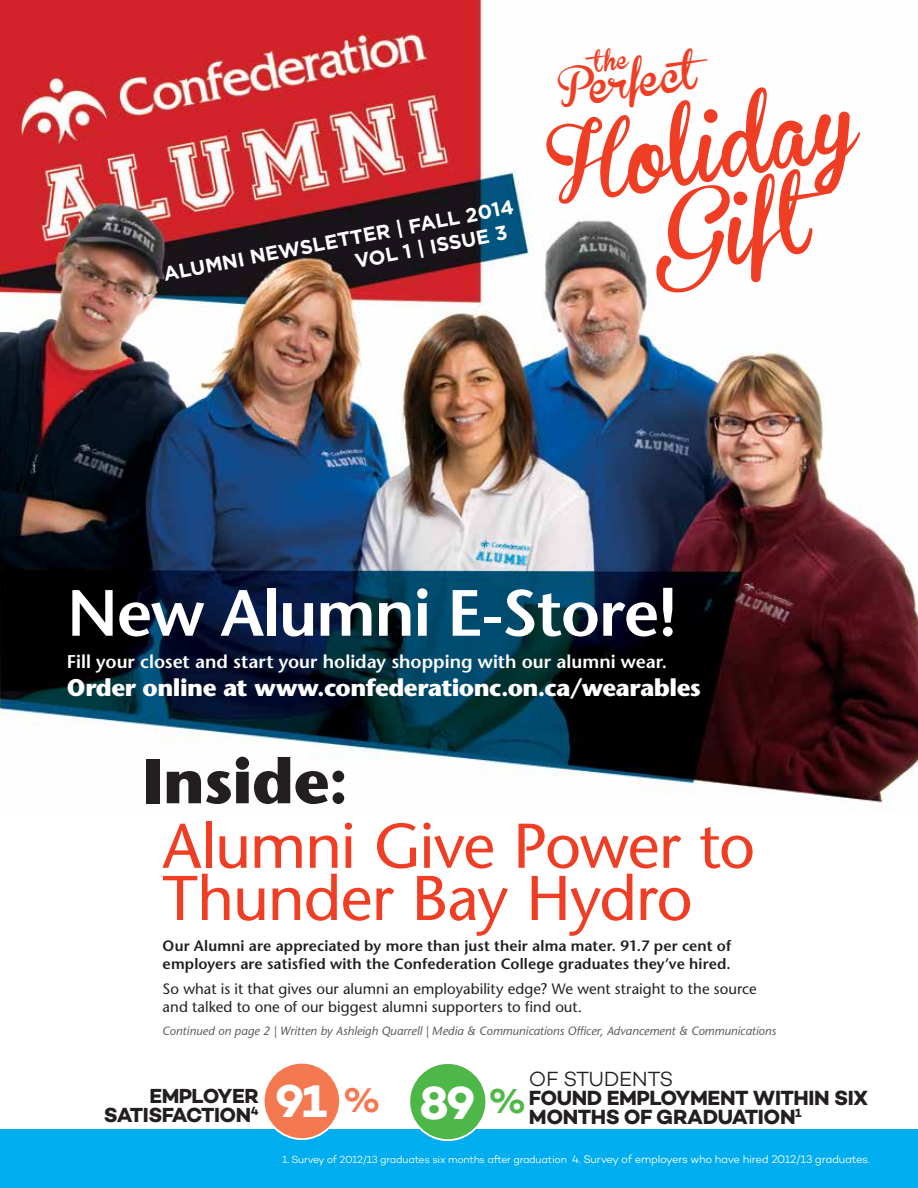
<style>
.page{position:relative;width:918px;height:1188px;background:#fff}
.page>*{position:absolute;margin:0;border:0;box-sizing:border-box;transform-origin:0 0}
.t1{font:77.85px "Brannboll Fet";color:#ef3e23}
.t2{font:600 65.25px "Stone Sans Std";letter-spacing:-.02em;color:#fff}
.t3{font:63px/52.2px "Stone Sans";letter-spacing:-.015em;color:#ef3e23}
.t4{font:700 63px "Stone Sans";letter-spacing:-.01em;color:#231f20}
.t5{font:700 46.8px "Campton";color:#fff}
.t6{font:37.65px "Brannboll Fet";color:#ef3e23}
.t7{font:700 24.15px "Stone Sans";letter-spacing:-.02em;color:#fff}
.t8{font:700 20.85px/18.9px "Campton";letter-spacing:-.02em;color:#231f20}
.t9{font:300 20.85px "Campton";letter-spacing:-.025em;color:#231f20}
.t10{font:700 20.7px "Campton";letter-spacing:-.025em;color:#231f20}
.t11{font:700 19.95px/23.9px "Gotham";color:#fff}
.t12{font:600 18.45px "Stone Sans";color:#fff}
.t13{font:600 15px/18px "Stone Sans";letter-spacing:.01em;color:#231f20}
.t14{font:15px/18px "Stone Sans";color:#231f20}
.t15{font:700 12.15px "Campton";color:#231f20}
.t16{font:italic 500 12px "Stone Sans Std";color:#58595b}
.t17{font:300 10.5px "Campton";letter-spacing:-.025em;color:#fff}
.s1{font-size:11.25px}
.s2{font-size:34.95px;color:#f47850}
</style>
<div class="page">
<img style="left:0;top:0;width:918px;height:803px">
<div style="left:0;top:1130px;width:918px;height:58px;background:#00aeef"></div>
<div style="left:264px;top:1063px;width:76px;height:76px;background:#f47850;border-radius:50%"></div>
<div style="left:263px;top:1062px;width:78px;height:78px;border:2px solid #fff;border-radius:50%"></div>
<div style="left:409px;top:1063px;width:77px;height:77px;background:#4db748;border-radius:50%"></div>
<div style="left:408px;top:1062px;width:79px;height:79px;border:2px solid #fff;border-radius:50%"></div>
<svg style="left:585px;top:47px;width:46px;height:26px"></svg>
<h3 class="t11" style="left:348px;top:226px;width:168px;text-indent:-190px;rotate:-11deg">ALUMNI NEWSLETTER | FALL 2014<br>VOL 1 | ISSUE 3</h3>
<h3 class="t6" style="left:557px;top:71px;width:139px;rotate:-8deg">Perfect</h3>
<h1 class="t1" style="left:544px;top:133px;width:310px;rotate:-10deg">Holiday</h1>
<h1 class="t1" style="left:660px;top:200px;width:163px;rotate:-10deg">Gift</h1>
<h2 class="t2" style="left:67px;top:574px;width:612px">New Alumni E-Store!</h2>
<p class="t12" style="left:67px;top:650px;width:602px">Fill your closet and start your holiday shopping with our alumni wear.</p>
<h3 class="t7" style="left:67px;top:673px;width:636px">Order online at www.confederationc.on.ca/wearables</h3>
<h3 class="t4" style="left:142px;top:741px;width:208px">Inside:</h3>
<h3 class="t3" style="left:163px;top:819px;width:594px">Alumni Give Power to<br>Thunder Bay Hydro</h3>
<p class="t13" style="left:163px;top:937px;width:570px">Our Alumni are appreciated by more than just their alma mater. 91.7 per cent of employers are satisfied with the Confederation College graduates they’ve hired.</p>
<p class="t14" style="left:163px;top:980px;width:596px">So what is it that gives our alumni an employability edge? We went straight to the source and talked to one of our biggest alumni supporters to find out.</p>
<p class="t16" style="left:162px;top:1023px;width:615px">Continued on page 2 | Written by Ashleigh Quarrell | Media &amp; Communications Officer, Advancement &amp; Communications</p>
<h3 class="t10" style="left:149px;top:1083px;width:111px">EMPLOYER</h3>
<p class="t15" style="left:251px;top:1103px;width:9px">4</p>
<h3 class="t10" style="left:104px;top:1102px;width:149px">SATISFACTION</h3>
<h3 class="t9" style="left:529px;top:1066px;width:146px">OF STUDENTS</h3>
<h3 class="t8" style="left:420px;top:1088px;width:450px;text-indent:109px">FOUND EMPLOYMENT WITHIN SIX<br><sup>89</sup> <sup>%</sup>MONTHS OF GRADUATION<sup>1</sup></h3>
<p class="t17" style="left:282px;top:1153px;width:589px">1. Survey of 2012/13 graduates six months after graduation <span class="s1">4. Survey of employers who have hired 2012/13 graduates.</span></p>
<h3 class="t5" style="left:275px;top:1072px;width:108px">91 <span class="s2">%</span></h3>
</div>
